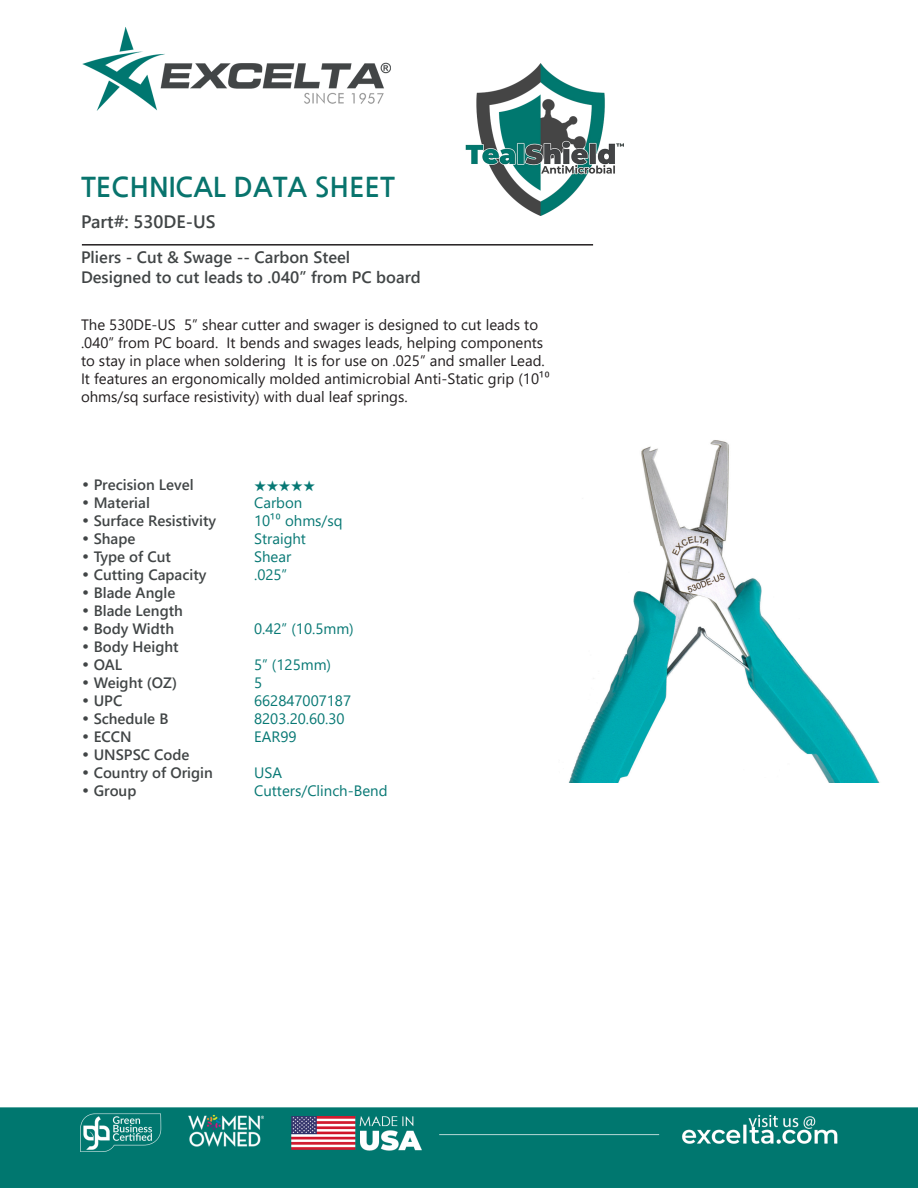
<style>
.page{position:relative;width:918px;height:1188px;background:#fff}
.page>*{position:absolute;margin:0;border:0;box-sizing:border-box;transform-origin:0 0}
.t1{font:700 27px "Nanum Gothic";color:#08746d}
.t2{font:700 18px "Yu Gothic UI";color:#414546}
.t3{font:700 16.5px "Yu Gothic UI";color:#414546}
.t4{font:15px/18px "Yu Gothic UI";color:#231f20}
.CT_s_CTM{font:700 15px "Yu Gothic UI";color:#414546}
.CT_s_CTM-2{font:15px "Yu Gothic UI";color:#077874}
.CT_s_CTM-3{font:500 15px "ITC Zapf Dingbats";color:#077874}
.s1{font-family:"Century Gothic";font-weight:400}
</style>
<div class="page">
<img style="left:0;top:27px;width:918px;height:1161px">
<img style="left:558px;top:412px;width:333px;height:371px">
<hr style="left:82px;top:244px;width:511px;height:2px;background:#231f20">
<img style="left:465px;top:64px;width:159px;height:151px">
<p class="t1" style="left:81px;top:173px;width:315px">TECHNICAL DATA SHEET</p>
<p class="t2" style="left:81px;top:212px;width:136px">Part#: 530DE-US</p>
<p class="t3" style="left:81px;top:247px;width:271px">Pliers - Cut &amp; Swage -- Carbon Steel</p>
<p class="t3" style="left:81px;top:267px;width:341px">Designed to cut leads to .040” from PC board</p>
<p class="t4" style="left:81px;top:313px;width:470px">The 530DE-US 5” shear cutter and swager is designed to cut leads to .040” from PC board. It bends and swages leads, helping components to stay in place when soldering It is for use on .025” and smaller Lead.<br>It features an ergonomically molded antimicrobial Anti-Static grip (10¹⁰ ohms/sq surface resistivity) with dual leaf springs.</p>
<p class="CT_s_CTM" style="left:81px;top:476px;width:114px"><span class="s1">•</span> Precision Level</p>
<p class="CT_s_CTM-3" style="left:254px;top:479px;width:63px">★★★★★</p>
<p class="CT_s_CTM" style="left:81px;top:494px;width:70px"><span class="s1">•</span> Material</p>
<p class="CT_s_CTM-2" style="left:254px;top:489px;width:50px">Carbon</p>
<p class="CT_s_CTM" style="left:81px;top:512px;width:137px"><span class="s1">•</span> Surface Resistivity</p>
<p class="CT_s_CTM-2" style="left:254px;top:507px;width:90px">10¹⁰ ohms/sq</p>
<p class="CT_s_CTM" style="left:81px;top:530px;width:56px"><span class="s1">•</span> Shape</p>
<p class="CT_s_CTM-2" style="left:254px;top:525px;width:53px">Straight</p>
<p class="CT_s_CTM" style="left:81px;top:548px;width:92px"><span class="s1">•</span> Type of Cut</p>
<p class="CT_s_CTM-2" style="left:254px;top:543px;width:39px">Shear</p>
<p class="CT_s_CTM" style="left:81px;top:566px;width:127px"><span class="s1">•</span> Cutting Capacity</p>
<p class="CT_s_CTM-2" style="left:254px;top:561px;width:35px">.025”</p>
<p class="CT_s_CTM" style="left:81px;top:584px;width:96px"><span class="s1">•</span> Blade Angle</p>
<p class="CT_s_CTM" style="left:81px;top:602px;width:103px"><span class="s1">•</span> Blade Length</p>
<p class="CT_s_CTM" style="left:81px;top:620px;width:95px"><span class="s1">•</span> Body Width</p>
<p class="CT_s_CTM-2" style="left:254px;top:615px;width:101px">0.42” (10.5mm)</p>
<p class="CT_s_CTM" style="left:81px;top:638px;width:99px"><span class="s1">•</span> Body Height</p>
<p class="CT_s_CTM" style="left:81px;top:656px;width:43px"><span class="s1">•</span> OAL</p>
<p class="CT_s_CTM-2" style="left:254px;top:651px;width:78px">5” (125mm)</p>
<p class="CT_s_CTM" style="left:81px;top:674px;width:98px"><span class="s1">•</span> Weight (OZ)</p>
<p class="CT_s_CTM-2" style="left:254px;top:669px;width:10px">5</p>
<p class="CT_s_CTM" style="left:81px;top:692px;width:43px"><span class="s1">•</span> UPC</p>
<p class="CT_s_CTM-2" style="left:254px;top:687px;width:99px">662847007187</p>
<p class="CT_s_CTM" style="left:81px;top:710px;width:89px"><span class="s1">•</span> Schedule B</p>
<p class="CT_s_CTM-2" style="left:254px;top:705px;width:92px">8203.20.60.30</p>
<p class="CT_s_CTM" style="left:81px;top:728px;width:52px"><span class="s1">•</span> ECCN</p>
<p class="CT_s_CTM-2" style="left:254px;top:723px;width:44px">EAR99</p>
<p class="CT_s_CTM" style="left:81px;top:746px;width:110px"><span class="s1">•</span> UNSPSC Code</p>
<p class="CT_s_CTM" style="left:81px;top:764px;width:133px"><span class="s1">•</span> Country of Origin</p>
<p class="CT_s_CTM-2" style="left:254px;top:759px;width:29px">USA</p>
<p class="CT_s_CTM" style="left:81px;top:782px;width:57px"><span class="s1">•</span> Group</p>
<p class="CT_s_CTM-2" style="left:254px;top:777px;width:135px">Cutters/Clinch-Bend</p>
</div>
